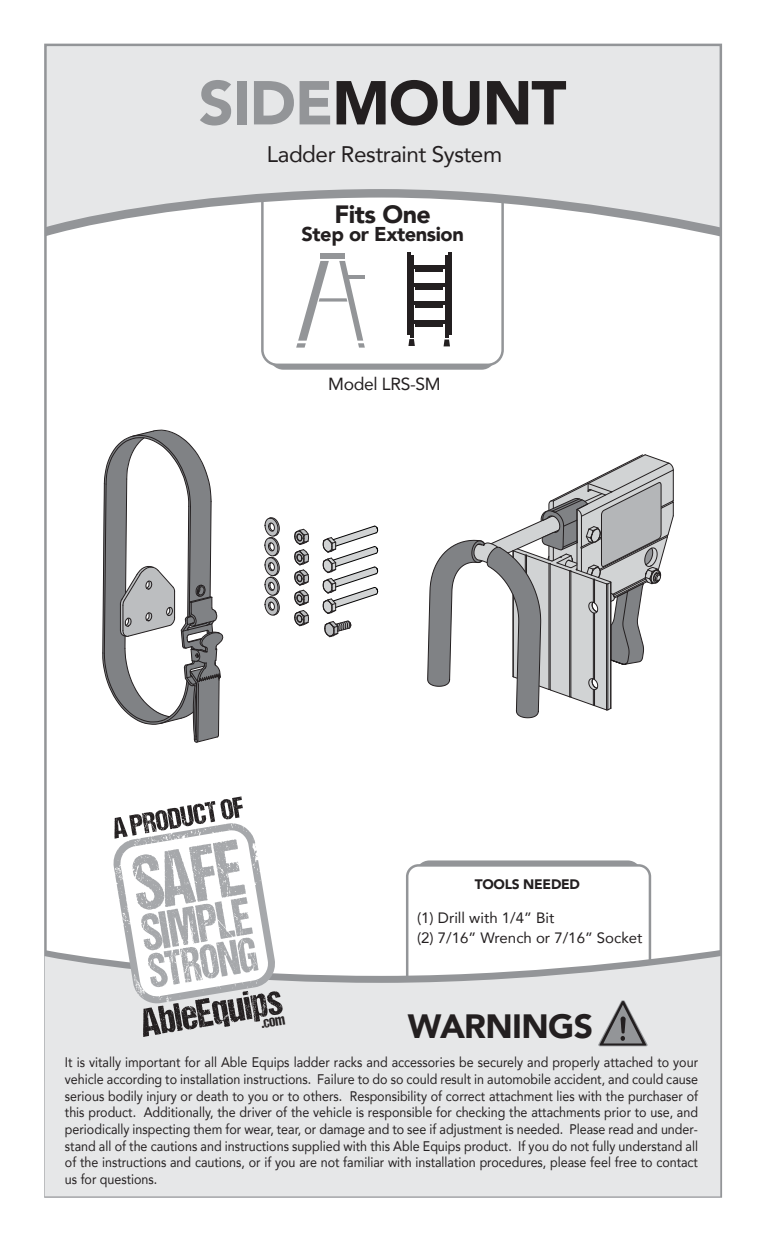
<style>
.page{position:relative;width:765px;height:1260px;background:#fff}
.page>*{position:absolute;margin:0;border:0;box-sizing:border-box;transform-origin:0 0}
.t1{font:900 61.25px "Avenir";letter-spacing:-.02em;color:#231f20}
.t2{font:900 33.62px "Avenir";letter-spacing:-.02em;color:#231f20}
.t3{font:900 25px "Avenir";letter-spacing:-.02em;color:#231f20}
.t4{font:22.5px "Avenir";letter-spacing:-.02em;color:#231f20}
.t5{font:900 20px "Avenir";letter-spacing:-.02em;color:#231f20}
.t6{font:17.5px "Avenir";letter-spacing:-.02em;color:#231f20}
.t7{font:15.25px "DCC Ash";color:#231f20}
.t8{font:15px/20px "Avenir";color:#231f20}
.t9{font:13.88px/16.6px "Avenir";color:#231f20;text-align:justify;scale:.9 1}
.t10{font:900 13.75px "Avenir";letter-spacing:-.02em;color:#231f20}
.s1{color:#939598}
</style>
<div class="page">
<div style="left:269px;top:188px;width:227px;height:182px;background:#939598;border-radius:14px"></div>
<div style="left:262px;top:172px;width:241px;height:193px;background:#fff;border-radius:15px"></div>
<div style="left:261px;top:170px;width:243px;height:196px;border:2px solid #939598;border-radius:15px"></div>
<hr style="left:414px;top:265px;width:30px;height:3px;background:#231f20">
<hr style="left:415px;top:269px;width:28px;height:3px;background:#231f20">
<hr style="left:415px;top:287px;width:28px;height:3px;background:#231f20">
<hr style="left:415px;top:305px;width:28px;height:3px;background:#231f20">
<hr style="left:415px;top:324px;width:28px;height:3px;background:#231f20">
<hr style="left:414px;top:283px;width:30px;height:3px;background:#231f20">
<hr style="left:414px;top:302px;width:30px;height:3px;background:#231f20">
<hr style="left:414px;top:320px;width:30px;height:3px;background:#231f20">
<svg style="left:408px;top:339px;width:7px;height:7px"></svg>
<hr style="left:407px;top:252px;width:4px;height:83px;background:#231f20">
<hr style="left:410px;top:255px;width:4px;height:83px;background:#231f20">
<hr style="left:448px;top:252px;width:4px;height:83px;background:#231f20">
<hr style="left:445px;top:256px;width:4px;height:82px;background:#231f20">
<svg style="left:444px;top:340px;width:6px;height:6px"></svg>
<svg style="left:296px;top:261px;width:69px;height:87px"></svg>
<svg style="left:102px;top:429px;width:122px;height:314px"></svg>
<svg style="left:264px;top:517px;width:16px;height:99px"></svg>
<svg style="left:294px;top:528px;width:15px;height:99px"></svg>
<svg style="left:324px;top:620px;width:28px;height:18px"></svg>
<svg style="left:427px;top:454px;width:247px;height:265px"></svg>
<svg style="left:47px;top:47px;width:672px;height:212px;fill:#e6e7e8"></svg>
<div style="left:415px;top:860px;width:227px;height:183px;background:#939598;border-radius:14px"></div>
<div style="left:407px;top:865px;width:243px;height:227px;background:#fff;border-radius:11px"></div>
<div style="left:406px;top:864px;width:245px;height:229px;border:2px solid #939598;border-radius:11px"></div>
<div style="left:45px;top:956px;width:675px;height:240px;background:#e6e7e8"></div>
<svg style="left:598px;top:1000px;width:50px;height:46px;background:#a5a5a7"></svg>
<svg style="left:113px;top:797px;width:170px;height:240px"></svg>
<svg style="left:323px;top:526px;width:55px;height:88px"></svg>
<h1 class="t1" style="left:199px;top:51px;width:369px"><span class="s1">SIDE</span>MOUNT</h1>
<h3 class="t4" style="left:267px;top:136px;width:237px">Ladder Restraint System</h3>
<h3 class="t3" style="left:335px;top:193px;width:98px">Fits One</h3>
<h3 class="t5" style="left:301px;top:217px;width:164px">Step or Extension</h3>
<p class="t6" style="left:328px;top:370px;width:114px">Model LRS-SM</p>
<p class="t10" style="left:475px;top:872px;width:107px">TOOLS NEEDED</p>
<p class="t8" style="left:417px;top:907px;width:227px">(1) Drill with 1/4” Bit<br>(2) 7/16” Wrench or 7/16” Socket</p>
<h2 class="t2" style="left:408px;top:997px;width:187px">WARNINGS</h2>
<p class="t9" style="left:65px;top:1054px;width:705px">It is vitally important for all Able Equips ladder racks and accessories be securely and properly attached to your vehicle according to installation instructions. Failure to do so could result in automobile accident, and could cause serious bodily injury or death to you or to others. Responsibility of correct attachment lies with the purchaser of this product. Additionally, the driver of the vehicle is responsible for checking the attachments prior to use, and periodically inspecting them for wear, tear, or damage and to see if adjustment is needed. Please read and under&shy;stand all of the cautions and instructions supplied with this Able Equips product. If you do not fully understand all of the instructions and cautions, or if you are not familiar with installation procedures, please feel free to contact us for questions.</p>
<p class="t7" style="left:260px;top:1015px;width:25px;rotate:-10deg">.com</p>
</div>
